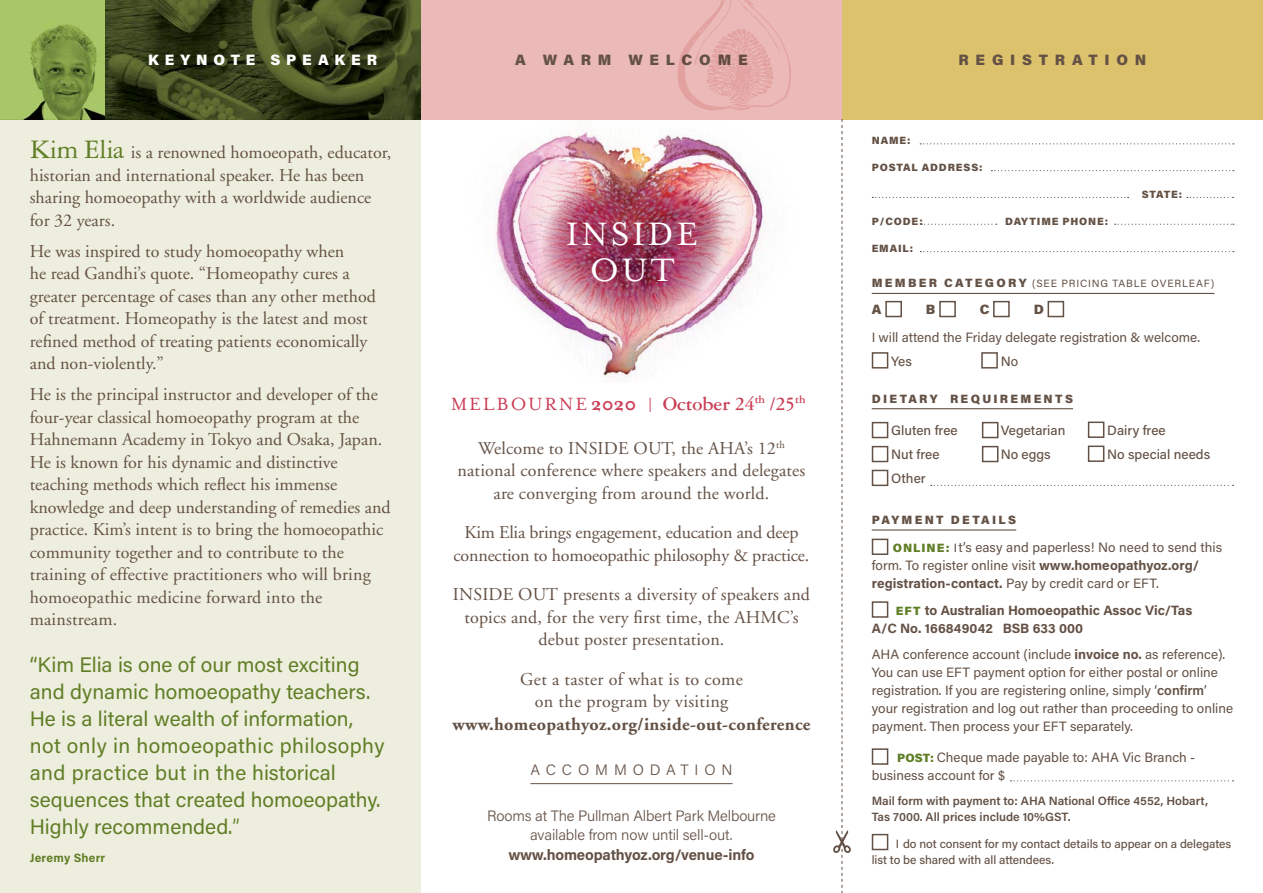
<style>
.page{position:relative;width:1263px;height:893px;background:#fff}
.page>*{position:absolute;margin:0;border:0;box-sizing:border-box;transform-origin:0 0}
.t1{font:37.2px/35.8px "Mrs Eaves Roman";letter-spacing:.07em;color:#fff;text-align:center}
.t2{font:21px/27px "Acumin Pro";color:#607e26}
.t3{font:700 20.25px "Garamond Three";letter-spacing:-.01em;color:#ca3e56}
.t4{font:18px/22.5px "Adobe Garamond";color:#645145}
.t5{font:18px/22.5px "Adobe Garamond";letter-spacing:.02em;color:#645145;text-align:center}
.t6{font:300 15px/19.5px "Acumin Pro";letter-spacing:-.01em;color:#645145;text-align:center}
.t7{font:900 15px "Acumin Pro";letter-spacing:.45em;color:#645145}
.t8{font:900 15px "Acumin Pro";letter-spacing:.39em;color:#fff}
.t9{font:300 15px "Acumin Pro";letter-spacing:.39em;color:#645145}
.t10{font:13.5px/18px "Acumin Pro";color:#645145}
.t11{font:500 13.5px "Acumin Pro";color:#645145}
.t12{font:700 13.5px/18px "Acumin Pro";color:#645145}
.t13{font:900 13.5px "Acumin Pro";color:#645145}
.t14{font:500 12px/16.5px "Acumin Pro";letter-spacing:-.005em;color:#645145}
.t15{font:600 12px/16.5px "Acumin Pro";color:#645145}
.t16{font:900 12px "Acumin Pro";letter-spacing:.19em;color:#645145}
.t17{font:700 12px "Acumin Pro";letter-spacing:.015em;color:#607e26}
.t18{font:900 10.5px "Acumin Pro";letter-spacing:.08em;color:#645145}
.t19{font:10.5px "Acumin Pro";letter-spacing:.08em;color:#645145}
.s1{font-family:"Garamond Three";font-size:28.5px;color:#607e26}
.s2{font-weight:300}
.s3{font-family:"Mrs Eaves Petite Caps";font-weight:400}
.s4{font-family:"Mrs Eaves"}
.s5{font-weight:700}
.s6{font-weight:900;font-size:12px}
.s7{font-weight:500}
.s8{font-weight:400}
.s9{font-weight:900;font-size:12px;color:#607e26}
.s10{font-weight:500;font-size:12px}
.s11{font-weight:600}
</style>
<div class="page">
<img style="left:421px;top:119px;width:412px;height:264px">
<img style="left:0;top:0;width:421px;height:119px">
<div style="left:0;top:119px;width:421px;height:774px;background:#eeeede"></div>
<hr style="left:530px;top:783px;width:202px;height:1px;background:#645145">
<div style="left:421px;top:0;width:421px;height:119px;background:#ebb9b7"></div>
<div style="left:842px;top:0;width:421px;height:119px;background:#dcc26c"></div>
<svg style="left:677px;top:0;width:114px;height:111px"></svg>
<hr style="left:872px;top:293px;width:342px;height:1px;background:#645145">
<hr style="left:872px;top:408px;width:201px;height:1px;background:#645145">
<hr style="left:872px;top:529px;width:144px;height:2px;background:#645145">
<div style="left:885px;top:301px;width:17px;height:16px;border:2px solid #645145"></div>
<div style="left:939px;top:301px;width:17px;height:16px;border:2px solid #645145"></div>
<div style="left:993px;top:301px;width:17px;height:16px;border:2px solid #645145"></div>
<div style="left:1047px;top:301px;width:17px;height:16px;border:2px solid #645145"></div>
<div style="left:872px;top:352px;width:16px;height:17px;border:2px solid #645145"></div>
<div style="left:981px;top:352px;width:17px;height:17px;border:2px solid #645145"></div>
<div style="left:872px;top:470px;width:16px;height:16px;border:2px solid #645145"></div>
<div style="left:872px;top:834px;width:16px;height:16px;border:2px solid #645145"></div>
<div style="left:872px;top:748px;width:16px;height:17px;border:2px solid #645145"></div>
<div style="left:872px;top:601px;width:16px;height:17px;border:2px solid #645145"></div>
<div style="left:872px;top:539px;width:16px;height:16px;border:2px solid #645145"></div>
<div style="left:872px;top:422px;width:16px;height:16px;border:2px solid #645145"></div>
<div style="left:982px;top:422px;width:16px;height:16px;border:2px solid #645145"></div>
<div style="left:1088px;top:422px;width:16px;height:16px;border:2px solid #645145"></div>
<div style="left:872px;top:446px;width:16px;height:16px;border:2px solid #645145"></div>
<div style="left:982px;top:446px;width:16px;height:16px;border:2px solid #645145"></div>
<div style="left:1088px;top:446px;width:16px;height:16px;border:2px solid #645145"></div>
<svg style="left:920px;top:143px;width:314px;height:1px"></svg>
<svg style="left:991px;top:170px;width:243px;height:1px"></svg>
<svg style="left:1115px;top:224px;width:119px;height:1px"></svg>
<svg style="left:921px;top:224px;width:76px;height:1px"></svg>
<svg style="left:872px;top:197px;width:256px;height:1px"></svg>
<svg style="left:1187px;top:197px;width:47px;height:1px"></svg>
<svg style="left:920px;top:251px;width:314px;height:1px"></svg>
<svg style="left:1010px;top:780px;width:224px;height:1px"></svg>
<svg style="left:931px;top:485px;width:303px;height:1px"></svg>
<svg style="left:833px;top:119px;width:18px;height:774px"></svg>
<p class="t8" style="left:148px;top:49px;width:230px">KEYNOTE SPEAKER</p>
<p class="t4" style="left:30px;top:142px;width:363px"><span class="s1">Kim Elia</span> is a renowned homoeopath, educator, historian and international speaker. He has been sharing homoeopathy with a worldwide audience for 32 years.</p>
<p class="t4" style="left:30px;top:240px;width:348px">He was inspired to study homoeopathy when<br>he read Gandhi’s quote. “Homeopathy cures a greater percentage of cases than any other method of treatment. Homeopathy is the latest and most refined method of treating patients economically and non-violently.”</p>
<p class="t4" style="left:30px;top:384px;width:362px">He is the principal instructor and developer of the four-year classical homoeopathy program at the Hahnemann Academy in Tokyo and Osaka, Japan.<br>He is known for his dynamic and distinctive teaching methods which reflect his immense knowledge and deep understanding of remedies and practice. Kim’s intent is to bring the homoeopathic community together and to contribute to the training of effective practitioners who will bring homoeopathic medicine forward into the mainstream.</p>
<p class="t2" style="left:30px;top:650px;width:356px">“Kim Elia is one of our most exciting and dynamic homoeopathy teachers.<br>He is a literal wealth of information, not only in homoeopathic philosophy and practice but in the historical sequences that created homoeopathy.<br>Highly recommended.<span class="s2">”</span></p>
<p class="t17" style="left:30px;top:849px;width:77px">Jeremy Sherr</p>
<p class="t7" style="left:515px;top:49px;width:234px">A WARM WELCOME</p>
<p class="t7" style="left:958px;top:49px;width:189px">REGISTRATION</p>
<p class="t1" style="left:566px;top:217px;width:134px">INSIDE<br>OUT</p>
<p class="t3" style="left:451px;top:393px;width:356px"><span class="s3">MELBOURNE</span> <span class="s4">2020 |</span> October 24<sup>th</sup> /25<sup>th</sup></p>
<p class="t4" style="left:457px;top:437px;width:349px;text-align:center">Welcome to INSIDE OUT, the AHA’s 12<sup>th </sup>national conference where speakers and delegates are converging from around the world.</p>
<p class="t4" style="left:454px;top:522px;width:357px;text-align:center">Kim Elia brings engagement, education and deep connection to homoeopathic philosophy &amp; practice.</p>
<p class="t4" style="left:453px;top:584px;width:359px;text-align:center">INSIDE OUT presents a diversity of speakers and topics and, for the very first time, the AHMC’s debut poster presentation.</p>
<p class="t5" style="left:452px;top:668px;width:359px">Get a taster of what is to come<br>on the program by visiting <span class="s5">www.homeopathyoz.org/inside-out-conference</span></p>
<p class="t9" style="left:530px;top:759px;width:204px">ACCOMMODATION</p>
<p class="t6" style="left:487px;top:805px;width:290px">Rooms at The Pullman Albert Park Melbourne available from now until sell-out. <span class="s5">www.homeopathyoz.org/venue-info</span></p>
<p class="t18" style="left:872px;top:133px;width:40px">NAME:</p>
<p class="t18" style="left:872px;top:160px;width:112px">POSTAL ADDRESS:</p>
<p class="t18" style="left:1142px;top:187px;width:42px">STATE:</p>
<p class="t18" style="left:872px;top:214px;width:53px">P/CODE:</p>
<p class="t18" style="left:1005px;top:214px;width:105px">DAYTIME PHONE:</p>
<p class="t18" style="left:872px;top:241px;width:43px">EMAIL:</p>
<p class="t19" style="left:872px;top:276px;width:344px"><span class="s6">MEMBER CATEGORY</span> (SEE PRICING TABLE OVERLEAF)</p>
<p class="t13" style="left:872px;top:300px;width:11px">A</p>
<p class="t13" style="left:926px;top:300px;width:11px">B</p>
<p class="t13" style="left:980px;top:300px;width:11px">C</p>
<p class="t13" style="left:1034px;top:300px;width:12px">D</p>
<p class="t10" style="left:891px;top:325px;width:310px;line-height:24px;text-indent:-20px">I will attend the Friday delegate registration &amp; welcome.<br><span class="s7">Yes</span></p>
<p class="t11" style="left:1001px;top:352px;width:19px">N<span class="s8">o</span></p>
<p class="t16" style="left:872px;top:390px;width:203px">DIETARY REQUIREMENTS</p>
<p class="t11" style="left:891px;top:421px;width:68px">Gluten free</p>
<p class="t11" style="left:1001px;top:421px;width:66px">Vegetarian</p>
<p class="t11" style="left:1107px;top:421px;width:60px">Dairy free</p>
<p class="t11" style="left:891px;top:445px;width:50px">Nut free</p>
<p class="t11" style="left:1001px;top:445px;width:52px">No eggs</p>
<p class="t11" style="left:1107px;top:445px;width:104px">No special needs</p>
<p class="t11" style="left:891px;top:469px;width:36px">Other</p>
<p class="t16" style="left:872px;top:511px;width:146px">PAYMENT DETAILS</p>
<p class="t10" style="left:872px;top:538px;width:352px;text-indent:21px"><span class="s9">ONLINE:</span> <span class="s10">I</span>t’s easy and paperless! No need to send this form. To register online visit <span class="s5">www.homeopathyoz.org/ registration-contact.</span> Pay by credit card or EFT.</p>
<p class="t12" style="left:872px;top:600px;width:322px;text-indent:24px"><span class="s9">EFT</span> to Australian Homoeopathic Assoc Vic/Tas<br>A/C No. 166849042 BSB 633 000</p>
<p class="t10" style="left:872px;top:645px;width:363px">AHA conference account (include <span class="s5">invoice no.</span> as reference).<br>You can use EFT payment option for either postal or online registration. If you are registering online, simply ‘<span class="s11">confirm</span>’ your registration and log out rather than proceeding to online payment. Then process your EFT separately.</p>
<p class="t10" style="left:872px;top:747px;width:325px;text-indent:26px"><span class="s9">POST:</span> Cheque made payable to: AHA Vic Branch - business account for $</p>
<p class="t15" style="left:872px;top:792px;width:338px">Mail form with payment to: AHA National Office 4552, Hobart,<br>Tas 7000. All prices include 10%GST.</p>
<p class="t14" style="left:872px;top:835px;width:361px;text-indent:24px">I do not consent for my contact details to appear on a delegates list to be shared with all attendees.</p>
</div>
